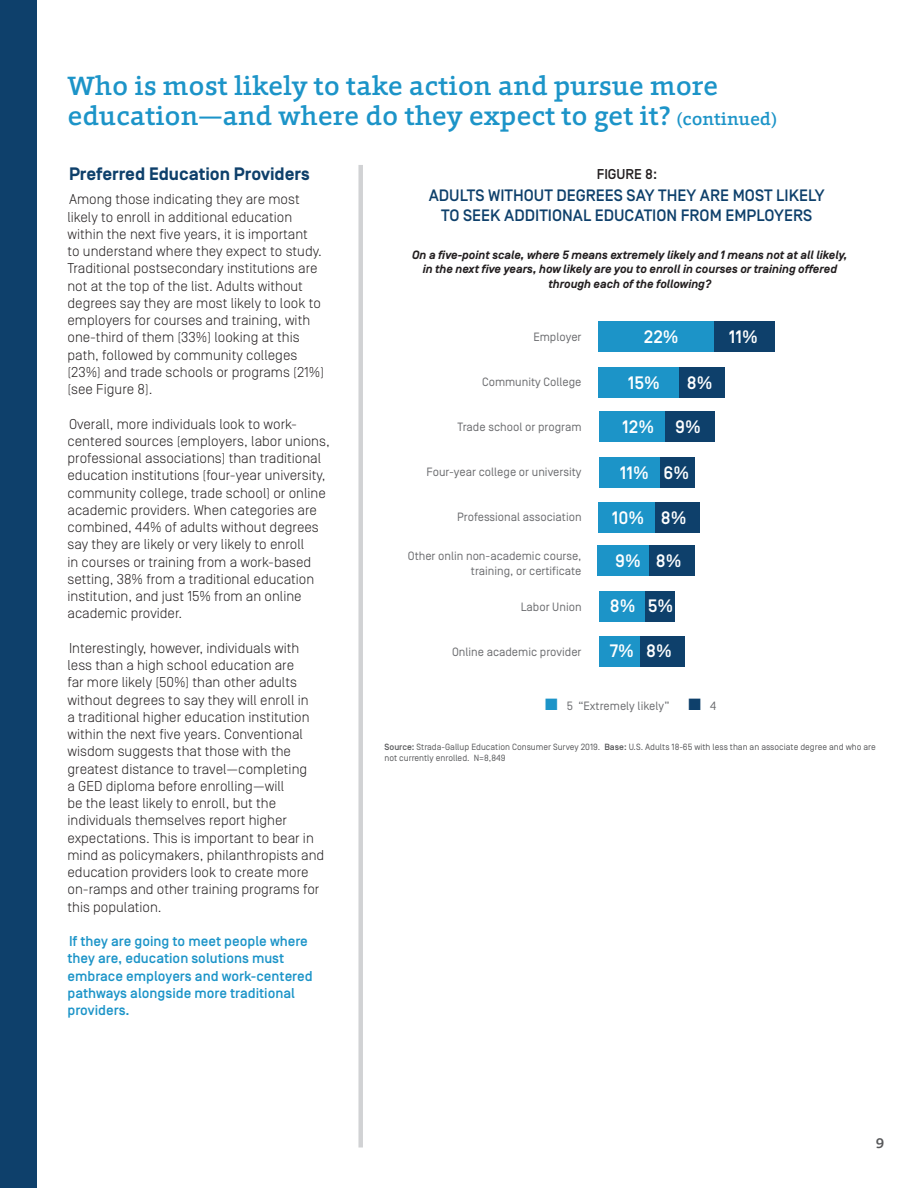
<style>
.page{position:relative;width:918px;height:1188px;background:#fff}
.page>*{position:absolute;margin:0;border:0;box-sizing:border-box;transform-origin:0 0}
.t1{font:500 27px/30px "Foro";color:#1c94c8}
.t2{font:500 18px "Simplon Norm";color:#fff}
.t3{font:700 18px "Simplon Norm";color:#0e406b}
.t4{font:500 16.5px/19.8px "Simplon Norm";color:#0e406b;text-align:center}
.t5{font:500 15px "Foro";color:#57585a}
.t6{font:300 14.25px/17.2px "Simplon Norm";color:#231f20}
.t7{font:500 14.25px/17.2px "Simplon Norm";color:#1c94c8}
.t8{font:500 14.25px "Simplon Norm";color:#231f20}
.t9{font:12px/15px "Simplon Norm";color:#6c6d70;text-align:right}
.t10{font:italic 700 12px/14.4px "Simplon Norm";color:#231f20;text-align:center}
.t11{font:9px/10.8px "Simplon Norm";color:#57585a}
.s1{font-size:18px}
.s2{color:#1c94c8}
.s3{color:#0e406b}
.s4{font-weight:500}
</style>
<div class="page">
<div style="left:0;top:0;width:37px;height:1188px;background:#0e406b"></div>
<div style="left:358px;top:165px;width:5px;height:983px;background:#d1d2d4"></div>
<div style="left:714px;top:322px;width:61px;height:30px;background:#0e406b"></div>
<div style="left:679px;top:368px;width:46px;height:30px;background:#0e406b"></div>
<div style="left:664px;top:412px;width:51px;height:30px;background:#0e406b"></div>
<div style="left:659px;top:458px;width:36px;height:30px;background:#0e406b"></div>
<div style="left:649px;top:546px;width:46px;height:30px;background:#0e406b"></div>
<div style="left:644px;top:591px;width:31px;height:30px;background:#0e406b"></div>
<div style="left:640px;top:637px;width:45px;height:30px;background:#0e406b"></div>
<div style="left:599px;top:322px;width:115px;height:30px;background:#1c94c8"></div>
<div style="left:599px;top:368px;width:80px;height:30px;background:#1c94c8"></div>
<div style="left:599px;top:412px;width:65px;height:30px;background:#1c94c8"></div>
<div style="left:599px;top:458px;width:60px;height:30px;background:#1c94c8"></div>
<div style="left:598px;top:546px;width:51px;height:30px;background:#1c94c8"></div>
<div style="left:599px;top:591px;width:45px;height:30px;background:#1c94c8"></div>
<div style="left:599px;top:637px;width:41px;height:30px;background:#1c94c8"></div>
<div style="left:654px;top:502px;width:46px;height:31px;background:#0e406b"></div>
<div style="left:598px;top:502px;width:56px;height:31px;background:#1c94c8"></div>
<p class="t1" style="left:68px;top:70px;width:711px">Who is most likely to take action and pursue more education—and where do they expect to get it? <span class="s1">(continued)</span></p>
<p class="t3" style="left:69px;top:164px;width:242px">Preferred Education Providers</p>
<p class="t6" style="left:68px;top:191px;width:258px">Among those indicating they are most likely to enroll in additional education within the next five years, it is important<br>to understand where they expect to study.<br>Traditional postsecondary institutions are not at the top of the list. Adults without degrees say they are most likely to look to employers for courses and training, with one-third of them (33%) looking at this path, followed by community colleges (23%) and trade schools or programs (21%) (see Figure 8).</p>
<p class="t6" style="left:68px;top:415px;width:264px">Overall, more individuals look to work&shy;centered sources (employers, labor unions, professional associations) than traditional education institutions (four-year university, community college, trade school) or online academic providers. When categories are combined, 44% of adults without degrees say they are likely or very likely to enroll<br>in courses or training from a work-based setting, 38% from a traditional education institution, and just 15% from an online academic provider.</p>
<p class="t6" style="left:68px;top:640px;width:258px">Interestingly, however, individuals with less than a high school education are<br>far more likely (50%) than other adults without degrees to say they will enroll in<br>a traditional higher education institution within the next five years. Conventional wisdom suggests that those with the greatest distance to travel—completing<br>a GED diploma before enrolling—will<br>be the least likely to enroll, but the individuals themselves report higher expectations. This is important to bear in mind as policymakers, philanthropists and education providers look to create more on-ramps and other training programs for this population.</p>
<p class="t7" style="left:68px;top:933px;width:247px">If they are going to meet people where they are, education solutions must embrace employers and work-centered pathways alongside more traditional providers.</p>
<p class="t8" style="left:597px;top:167px;width:62px">FIGURE 8:</p>
<p class="t4" style="left:429px;top:186px;width:397px">ADULTS WITHOUT DEGREES SAY THEY ARE MOST LIKELY<br>TO SEEK ADDITIONAL EDUCATION FROM EMPLOYERS</p>
<p class="t10" style="left:412px;top:248px;width:437px">On a five-point scale, where 5 means extremely likely and 1 means not at all likely, in the next five years, how likely are you to enroll in courses or training offered through each of the following?</p>
<p class="t2" style="left:644px;top:328px;width:36px">22%</p>
<p class="t2" style="left:729px;top:328px;width:31px">11%</p>
<p class="t2" style="left:628px;top:374px;width:34px">15%</p>
<p class="t2" style="left:687px;top:374px;width:27px">8%</p>
<p class="t2" style="left:622px;top:417px;width:34px">12%</p>
<p class="t2" style="left:675px;top:417px;width:27px">9%</p>
<p class="t2" style="left:620px;top:463px;width:31px">11%</p>
<p class="t2" style="left:664px;top:463px;width:27px">6%</p>
<p class="t9" style="left:533px;top:329px;width:50px">Employer</p>
<p class="t9" style="left:482px;top:374px;width:101px">Community College</p>
<p class="t9" style="left:458px;top:419px;width:125px">Trade school or program</p>
<p class="t9" style="left:426px;top:464px;width:157px">Four-year college or university</p>
<p class="t9" style="left:457px;top:509px;width:126px">Professional association</p>
<p class="t9" style="left:408px;top:548px;width:175px">Other onlin non-academic course, training, or certificate</p>
<p class="t9" style="left:521px;top:599px;width:62px">Labor Union</p>
<p class="t9" style="left:452px;top:644px;width:131px">Online academic provider</p>
<p class="t2" style="left:612px;top:508px;width:34px">10%</p>
<p class="t2" style="left:661px;top:508px;width:27px">8%</p>
<p class="t2" style="left:615px;top:552px;width:27px">9%</p>
<p class="t2" style="left:656px;top:552px;width:27px">8%</p>
<p class="t2" style="left:610px;top:596px;width:27px">8%</p>
<p class="t2" style="left:648px;top:596px;width:27px">5%</p>
<p class="t2" style="left:610px;top:641px;width:26px">7%</p>
<p class="t2" style="left:646px;top:641px;width:27px">8%</p>
<p class="t9" style="left:545px;top:698px;width:173px"><span class="s2">■</span> 5 “Extremely likely” <span class="s3">■</span> 4</p>
<p class="t11" style="left:384px;top:742px;width:493px"><span class="s4">Source:</span> Strada-Gallup Education Consumer Survey 2019. <span class="s4">Base:</span> U.S. Adults 18-65 with less than an associate degree and who are not currently enrolled. N=8,849</p>
<p class="t5" style="left:876px;top:1134px;width:10px">9</p>
</div>
